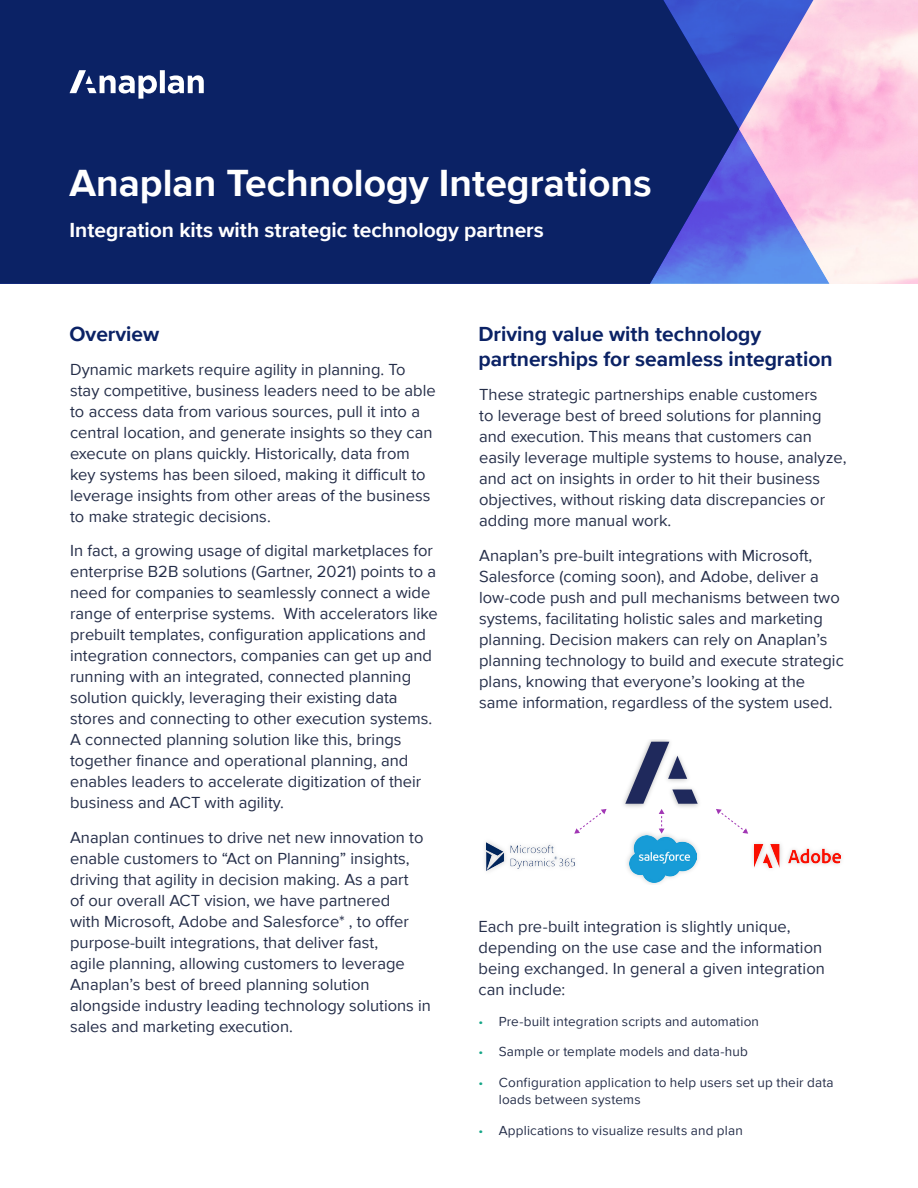
<style>
.page{position:relative;width:918px;height:1188px;background:#fff}
.page>*{position:absolute;margin:0;border:0;box-sizing:border-box;transform-origin:0 0}
.t1{font:700 39px "Proxima Nova";color:#fff}
.Bullets{font:700 21px/25.2px "Proxima Nova";color:#0b2265}
.t2{font:700 21px "Proxima Nova";color:#fff}
.Bullets-2{font:16.5px/21px "Proxima Nova";color:#242d48}
.Bullets-3{font:13.5px/17.2px "Proxima Nova";letter-spacing:.01em;color:#242d48}
.s1{color:#14a687}
</style>
<div class="page">
<svg style="left:830px;top:0;width:18px;height:284px;background:#fdcee2"></svg>
<svg style="left:739px;top:0;width:91px;height:284px;background:#ad9cdf"></svg>
<div style="left:0;top:0;width:739px;height:284px;background:#0b2265"></div>
<svg style="left:70px;top:70px;width:134px;height:29px"></svg>
<img style="left:623px;top:739px;width:76px;height:67px">
<img style="left:485px;top:842px;width:90px;height:29px">
<img style="left:487px;top:842px;width:87px;height:29px">
<img style="left:627px;top:834px;width:71px;height:50px">
<img style="left:629px;top:835px;width:67px;height:47px">
<img style="left:752px;top:843px;width:90px;height:25px">
<img style="left:755px;top:845px;width:86px;height:22px">
<svg style="left:574px;top:809px;width:33px;height:25px"></svg>
<svg style="left:716px;top:809px;width:32px;height:25px"></svg>
<svg style="left:625px;top:742px;width:73px;height:92px"></svg>
<p class="t1" style="left:70px;top:154px;width:584px">Anaplan Technology Integrations</p>
<p class="t2" style="left:70px;top:214px;width:476px">Integration kits with strategic technology partners</p>
<p class="Bullets" style="left:70px;top:321px;width:91px">Overview</p>
<p class="Bullets-2" style="left:70px;top:358px;width:367px">Dynamic markets require agility in planning. To stay competitive, business leaders need to be able to access data from various sources, pull it into a central location, and generate insights so they can execute on plans quickly. Historically, data from key systems has been siloed, making it difficult to leverage insights from other areas of the business to make strategic decisions.</p>
<p class="Bullets-2" style="left:70px;top:540px;width:369px">In fact, a growing usage of digital marketplaces for enterprise B2B solutions (Gartner, 2021) points to a need for companies to seamlessly connect a wide range of enterprise systems. With accelerators like prebuilt templates, configuration applications and integration connectors, companies can get up and running with an integrated, connected planning solution quickly, leveraging their existing data stores and connecting to other execution systems.<br>A connected planning solution like this, brings together finance and operational planning, and enables leaders to accelerate digitization of their business and ACT with agility.</p>
<p class="Bullets-2" style="left:70px;top:826px;width:362px">Anaplan continues to drive net new innovation to enable customers to “Act on Planning” insights, driving that agility in decision making. As a part<br>of our overall ACT vision, we have partnered<br>with Microsoft, Adobe and Salesforce* , to offer purpose-built integrations, that deliver fast,<br>agile planning, allowing customers to leverage Anaplan’s best of breed planning solution alongside industry leading technology solutions in sales and marketing execution.</p>
<p class="Bullets" style="left:479px;top:321px;width:356px">Driving value with technology partnerships for seamless integration</p>
<p class="Bullets-2" style="left:479px;top:384px;width:369px">These strategic partnerships enable customers<br>to leverage best of breed solutions for planning and execution. This means that customers can easily leverage multiple systems to house, analyze, and act on insights in order to hit their business objectives, without risking data discrepancies or adding more manual work.</p>
<p class="Bullets-2" style="left:479px;top:544px;width:366px">Anaplan’s pre-built integrations with Microsoft, Salesforce (coming soon), and Adobe, deliver a low-code push and pull mechanisms between two systems, facilitating holistic sales and marketing planning. Decision makers can rely on Anaplan’s planning technology to build and execute strategic plans, knowing that everyone’s looking at the same information, regardless of the system used.</p>
<p class="Bullets-2" style="left:479px;top:915px;width:348px">Each pre-built integration is slightly unique, depending on the use case and the information being exchanged. In general a given integration can include:</p>
<p class="Bullets-3" style="left:479px;top:1012px;width:282px"><span class="s1">•</span> Pre-built integration scripts and automation</p>
<p class="Bullets-3" style="left:479px;top:1043px;width:271px"><span class="s1">•</span> Sample or template models and data-hub</p>
<p class="Bullets-3" style="left:499px;top:1073px;width:336px;text-indent:-20px"><span class="s1">•</span> Configuration application to help users set up their data loads between systems</p>
<p class="Bullets-3" style="left:479px;top:1121px;width:266px"><span class="s1">•</span> Applications to visualize results and plan</p>
</div>
